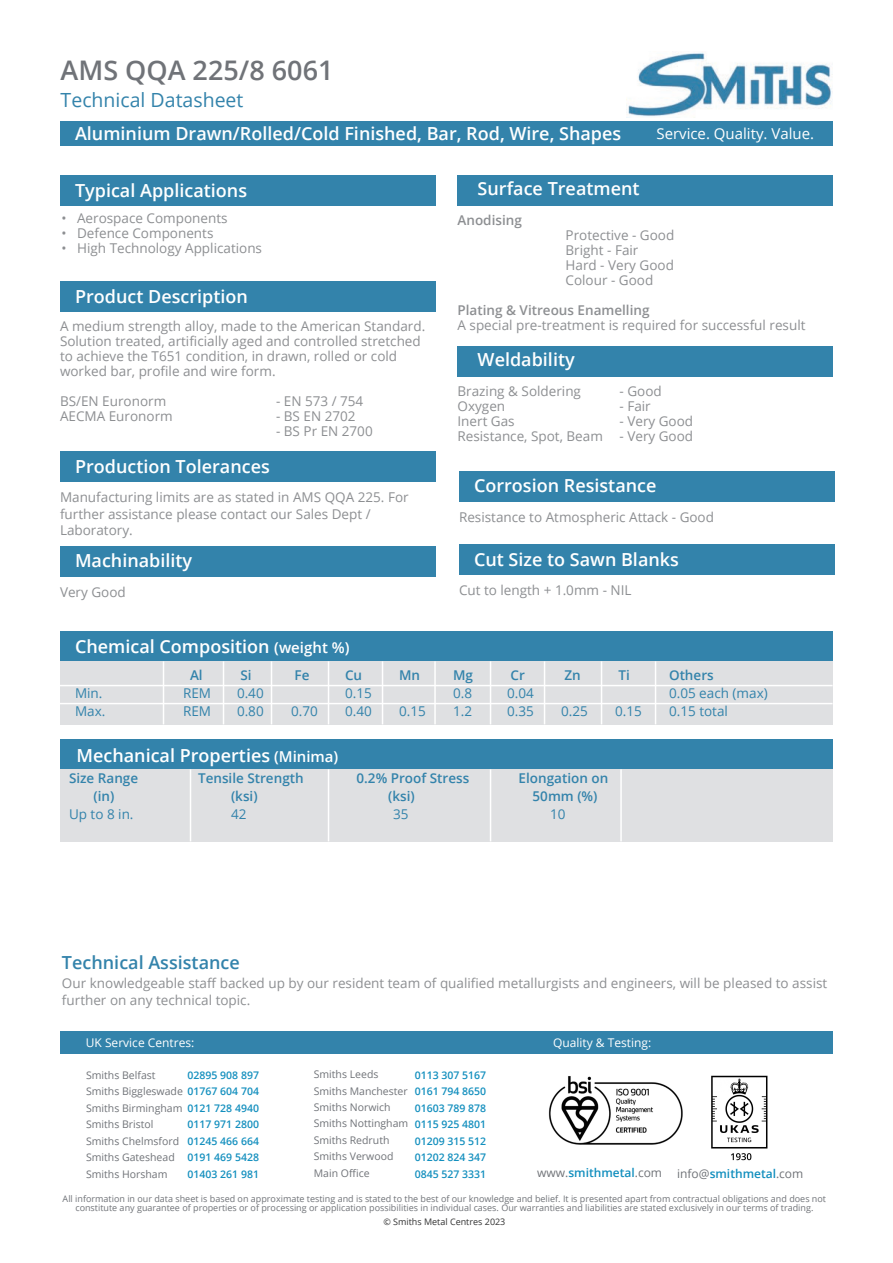
<style>
.page{position:relative;width:893px;height:1263px;background:#fff}
.page>*{position:absolute;margin:0;border:0;box-sizing:border-box;transform-origin:0 0}
.t1{font:600 27px "Open Sans";color:#707378}
.t2{font:19.5px "Open Sans";color:#3383ab}
.t3{font:600 18px "Open Sans";color:#fff}
.t4{font:600 18px "Open Sans";color:#3383ab}
.t5{font:15px "Open Sans";color:#fff}
.t6{font:13.5px/15px "Open Sans";color:#8d8f92}
.t7{font:600 13.5px "Open Sans";color:#3383ab}
.t8{font:13.5px "Open Sans";color:#3383ab}
.t9{font:600 13.5px "Open Sans";color:#8d8f92}
.t10{font:600 12px "Open Sans";color:#138fbe}
.t11{font:12px "Open Sans";color:#fff}
.t12{font:10.5px/16.5px "Open Sans";color:#707378}
.t13{font:600 10.5px/16.5px "Open Sans";color:#138fbe;text-align:justify}
.t14{font:600 10.5px "Open Sans";color:#138fbe}
.t15{font:9px/9px "Open Sans";color:#707378;text-align:center}
.t16{font:9px "Open Sans";color:#333}
.s1{font-size:15px}
.s2{font-weight:600;color:#138fbe}
.s3{font-weight:400;color:#707378}
</style>
<div class="page">
<div style="left:60px;top:176px;width:375px;height:30px;background:#3383ab"></div>
<div style="left:60px;top:121px;width:772px;height:25px;background:#3383ab"></div>
<img style="left:626px;top:52px;width:206px;height:65px">
<div style="left:60px;top:281px;width:375px;height:30px;background:#3383ab"></div>
<div style="left:458px;top:176px;width:374px;height:30px;background:#3383ab"></div>
<div style="left:60px;top:631px;width:772px;height:30px;background:#3383ab"></div>
<div style="left:60px;top:661px;width:772px;height:63px;background:#dfe0e2"></div>
<hr style="left:60px;top:685px;width:772px;height:1px;background:#fff">
<hr style="left:60px;top:703px;width:772px;height:1px;background:#fff">
<hr style="left:163px;top:661px;width:1px;height:63px;background:#fff">
<div style="left:60px;top:739px;width:772px;height:30px;background:#3383ab"></div>
<div style="left:60px;top:769px;width:772px;height:72px;background:#dfe0e2"></div>
<div style="left:60px;top:452px;width:375px;height:30px;background:#3383ab"></div>
<div style="left:458px;top:346px;width:374px;height:30px;background:#3383ab"></div>
<div style="left:60px;top:546px;width:375px;height:30px;background:#3383ab"></div>
<div style="left:459px;top:471px;width:375px;height:30px;background:#3383ab"></div>
<div style="left:459px;top:544px;width:375px;height:30px;background:#3383ab"></div>
<hr style="left:223px;top:661px;width:1px;height:63px;background:#fff">
<hr style="left:271px;top:661px;width:1px;height:63px;background:#fff">
<hr style="left:328px;top:661px;width:1px;height:63px;background:#fff">
<hr style="left:382px;top:661px;width:1px;height:63px;background:#fff">
<hr style="left:434px;top:661px;width:2px;height:63px;background:#fff">
<hr style="left:490px;top:661px;width:1px;height:63px;background:#fff">
<hr style="left:544px;top:661px;width:1px;height:63px;background:#fff">
<hr style="left:601px;top:661px;width:1px;height:63px;background:#fff">
<hr style="left:655px;top:661px;width:1px;height:63px;background:#fff">
<hr style="left:328px;top:769px;width:1px;height:72px;background:#fff">
<hr style="left:190px;top:769px;width:1px;height:72px;background:#fff">
<hr style="left:490px;top:769px;width:1px;height:72px;background:#fff">
<hr style="left:620px;top:769px;width:2px;height:72px;background:#fff">
<img style="left:548px;top:1075px;width:220px;height:86px">
<div style="left:60px;top:1031px;width:773px;height:23px;background:#3383ab"></div>
<h1 class="t1" style="left:61px;top:52px;width:274px">AMS QQA 225/8 6061</h1>
<h2 class="t2" style="left:61px;top:86px;width:184px">Technical Datasheet</h2>
<h3 class="t3" style="left:75px;top:121px;width:548px">Aluminium Drawn/Rolled/Cold Finished, Bar, Rod, Wire, Shapes</h3>
<h3 class="t3" style="left:478px;top:176px;width:163px">Surface Treatment</h3>
<p class="t9" style="left:458px;top:211px;width:66px">Anodising</p>
<p class="t6" style="left:566px;top:227px;width:110px">Protective - Good<br>Bright - Fair<br>Hard - Very Good<br>Colour - Good</p>
<p class="t9" style="left:458px;top:301px;width:194px">Plating &amp; Vitreous Enamelling</p>
<p class="t6" style="left:458px;top:317px;width:349px">A special pre-treatment is required for successful result</p>
<p class="t5" style="left:656px;top:123px;width:159px">Service. Quality. Value.</p>
<h3 class="t3" style="left:75px;top:178px;width:174px">Typical Applications</h3>
<p class="t6" style="left:62px;top:210px;width:168px">• Aerospace Components</p>
<p class="t6" style="left:62px;top:225px;width:153px">• Defence Components</p>
<p class="t6" style="left:61px;top:240px;width:202px">• High Technology Applications</p>
<h3 class="t3" style="left:75px;top:284px;width:174px">Product Description</h3>
<p class="t6" style="left:60px;top:318px;width:367px">A medium strength alloy, made to the American Standard.<br>Solution treated, artificially aged and controlled stretched to achieve the T651 condition, in drawn, rolled or cold worked bar, profile and wire form.</p>
<p class="t6" style="left:60px;top:393px;width:108px">BS/EN Euronorm</p>
<p class="t6" style="left:276px;top:393px;width:89px">- EN 573 / 754</p>
<p class="t6" style="left:60px;top:408px;width:114px">AECMA Euronorm</p>
<p class="t6" style="left:276px;top:408px;width:81px">- BS EN 2702</p>
<p class="t6" style="left:276px;top:423px;width:98px">- BS Pr EN 2700</p>
<h3 class="t3" style="left:478px;top:347px;width:99px">Weldability</h3>
<p class="t6" style="left:458px;top:383px;width:125px">Brazing &amp; Soldering</p>
<p class="t6" style="left:620px;top:383px;width:44px">- Good</p>
<p class="t6" style="left:458px;top:398px;width:49px">Oxygen</p>
<p class="t6" style="left:620px;top:398px;width:33px">- Fair</p>
<p class="t6" style="left:458px;top:413px;width:59px">Inert Gas</p>
<p class="t6" style="left:458px;top:413px;width:237px;text-align:right">- Very Good<br>Resistance, Spot, Beam - Very Good</p>
<h3 class="t3" style="left:75px;top:454px;width:196px">Production Tolerances</h3>
<p class="t6" style="left:60px;top:489px;width:350px;line-height:16.5px">Manufacturing limits are as stated in AMS QQA 225. For further assistance please contact our Sales Dept /<br>Laboratory.</p>
<h3 class="t3" style="left:75px;top:548px;width:119px">Machinability</h3>
<p class="t6" style="left:60px;top:584px;width:67px">Very Good</p>
<h3 class="t3" style="left:474px;top:473px;width:184px">Corrosion Resistance</h3>
<p class="t6" style="left:459px;top:509px;width:257px">Resistance to Atmospheric Attack - Good</p>
<h3 class="t3" style="left:474px;top:547px;width:206px">Cut Size to Sawn Blanks</h3>
<p class="t6" style="left:459px;top:583px;width:174px">Cut to length + 1.0mm - NIL</p>
<h3 class="t3" style="left:75px;top:634px;width:276px">Chemical Composition <span class="s1">(weight %)</span></h3>
<p class="t7" style="left:190px;top:666px;width:14px">Al</p>
<p class="t7" style="left:241px;top:666px;width:13px">Si</p>
<p class="t7" style="left:295px;top:666px;width:16px">Fe</p>
<p class="t7" style="left:345px;top:666px;width:19px">Cu</p>
<p class="t7" style="left:399px;top:666px;width:23px">Mn</p>
<p class="t7" style="left:453px;top:666px;width:21px">Mg</p>
<p class="t7" style="left:511px;top:666px;width:16px">Cr</p>
<p class="t7" style="left:565px;top:666px;width:18px">Zn</p>
<p class="t7" style="left:619px;top:666px;width:13px">Ti</p>
<p class="t7" style="left:669px;top:666px;width:46px">Others</p>
<p class="t8" style="left:75px;top:684px;width:29px">Min.</p>
<p class="t8" style="left:183px;top:684px;width:30px">REM</p>
<p class="t8" style="left:237px;top:684px;width:28px">0.40</p>
<p class="t8" style="left:345px;top:684px;width:28px">0.15</p>
<p class="t8" style="left:453px;top:684px;width:21px">0.8</p>
<p class="t8" style="left:507px;top:684px;width:28px">0.04</p>
<p class="t8" style="left:669px;top:684px;width:100px">0.05 each (max)</p>
<p class="t8" style="left:75px;top:702px;width:32px">Max.</p>
<p class="t8" style="left:183px;top:702px;width:30px">REM</p>
<p class="t8" style="left:237px;top:702px;width:28px">0.80</p>
<p class="t8" style="left:291px;top:702px;width:28px">0.70</p>
<p class="t8" style="left:345px;top:702px;width:28px">0.40</p>
<p class="t8" style="left:399px;top:702px;width:28px">0.15</p>
<p class="t8" style="left:453px;top:702px;width:21px">1.2</p>
<p class="t8" style="left:507px;top:702px;width:28px">0.35</p>
<p class="t8" style="left:561px;top:702px;width:28px">0.25</p>
<p class="t8" style="left:615px;top:702px;width:28px">0.15</p>
<p class="t8" style="left:669px;top:702px;width:60px">0.15 total</p>
<h3 class="t3" style="left:76px;top:743px;width:263px">Mechanical Properties <span class="s1">(Minima)</span></h3>
<p class="t7" style="left:69px;top:769px;width:71px">Size Range</p>
<p class="t7" style="left:198px;top:769px;width:107px">Tensile Strength</p>
<p class="t7" style="left:357px;top:769px;width:114px">0.2% Proof Stress</p>
<p class="t7" style="left:519px;top:769px;width:91px">Elongation on</p>
<p class="t7" style="left:94px;top:787px;width:22px">(in)</p>
<p class="t7" style="left:231px;top:787px;width:28px">(ksi)</p>
<p class="t7" style="left:388px;top:787px;width:28px">(ksi)</p>
<p class="t7" style="left:533px;top:787px;width:66px">50mm (%)</p>
<p class="t8" style="left:69px;top:805px;width:66px">Up to 8 in.</p>
<p class="t8" style="left:231px;top:805px;width:17px">42</p>
<p class="t8" style="left:393px;top:805px;width:17px">35</p>
<p class="t8" style="left:550px;top:805px;width:17px">10</p>
<h3 class="t4" style="left:62px;top:950px;width:179px">Technical Assistance</h3>
<p class="t6" style="left:62px;top:975px;width:767px;line-height:16.5px">Our knowledgeable staff backed up by our resident team of qualified metallurgists and engineers, will be pleased to assist further on any technical topic.</p>
<p class="t11" style="left:86px;top:1034px;width:110px">UK Service Centres:</p>
<p class="t11" style="left:553px;top:1035px;width:100px">Quality &amp; Testing:</p>
<p class="t12" style="left:86px;top:1066px;width:174px">Smiths Belfast<br>Smiths Biggleswade <span class="s2">01767 604 704<br></span>Smiths Birmingham<br>Smiths Bristol<br>Smiths Chelmsford<br>Smiths Gateshead<br>Smiths Horsham</p>
<p class="t12" style="left:314px;top:1066px;width:96px">Smiths Leeds<br>Smiths Manchester<br>Smiths Norwich<br>Smiths Nottingham<br>Smiths Redruth<br>Smiths Verwood<br>Main Office</p>
<p class="t13" style="left:415px;top:1066px;width:73px">0113 307 5167<br>0161 794 8650<br>01603 789 878<br>0115 925 4801<br>01209 315 512<br>01202 824 347</p>
<p class="t14" style="left:415px;top:1167px;width:73px">0845 527 3331</p>
<p class="t10" style="left:537px;top:1164px;width:126px"><span class="s3">www.</span>smithmetal<span class="s3">.com</span></p>
<p class="t10" style="left:677px;top:1165px;width:128px"><span class="s3">info@</span>smithmetal<span class="s3">.com</span></p>
<p class="t13" style="left:188px;top:1066px;width:73px">02895 908 897</p>
<p class="t13" style="left:188px;top:1099px;width:73px">0121 728 4940<br>0117 971 2800<br>01245 466 664<br>0191 469 5428<br>01403 261 981</p>
<p class="t15" style="left:63px;top:1193px;width:765px">All information in our data sheet is based on approximate testing and is stated to the best of our knowledge and belief. It is presented apart from contractual obligations and does not constitute any guarantee of properties or of processing or application possibilities in individual cases. Our warranties and liabilities are stated exclusively in our terms of trading.</p>
<p class="t16" style="left:383px;top:1216px;width:124px">© Smiths Metal Centres 2023</p>
</div>
